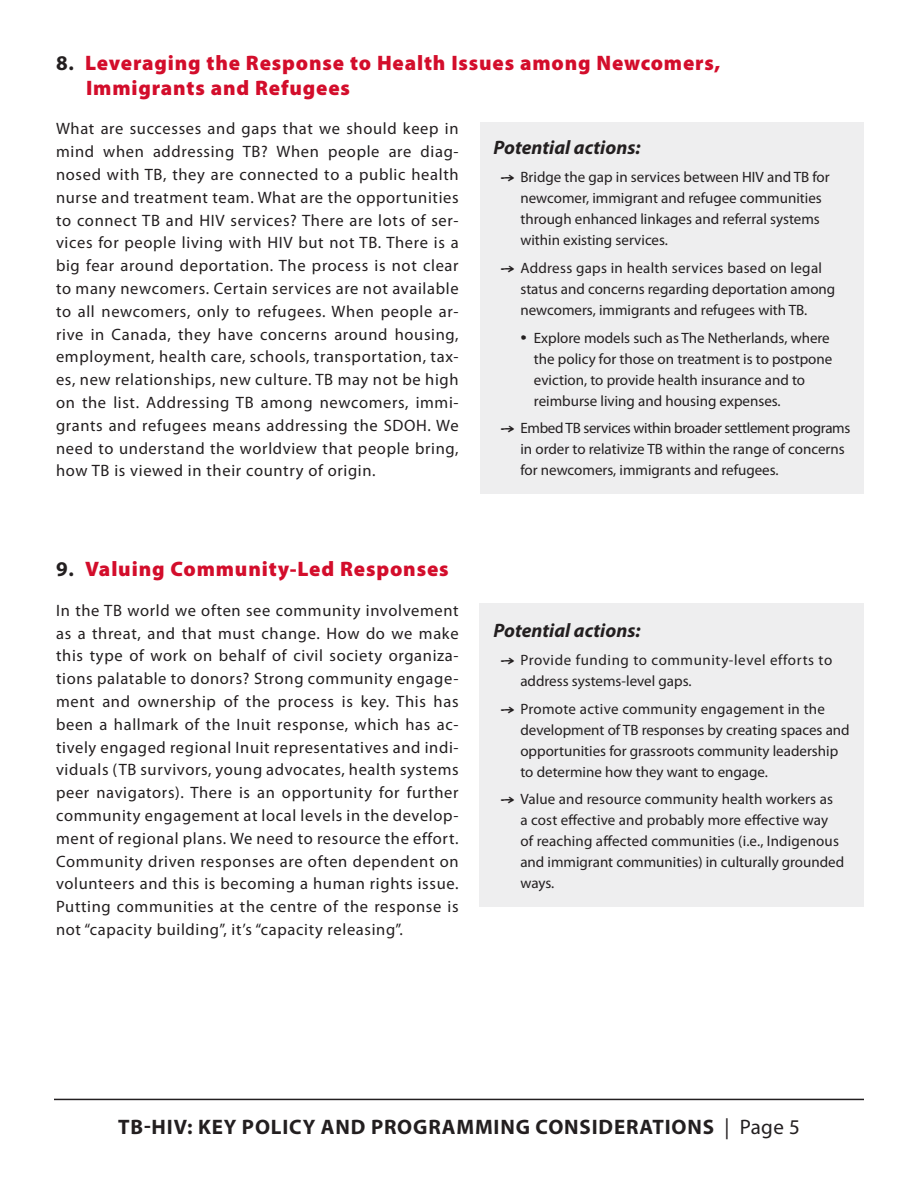
<style>
.page{position:relative;width:918px;height:1188px;background:#fff}
.page>*{position:absolute;margin:0;border:0;box-sizing:border-box;transform-origin:0 0}
.t1{font:900 21px/25.2px "Myriad Pro";letter-spacing:.04em;color:#d30d2b}
.t2{font:700 21px "Myriad Pro";letter-spacing:.04em;color:#231f20}
.t3{font:italic 700 19.5px "Myriad Pro";color:#231f20}
.t4{font:16.5px/22.8px "Myriad Pro";letter-spacing:.04em;color:#231f20;text-align:justify}
.t5{font:15px/21px "Myriad Pro";color:#231f20}
.t6{font:15px/21px "Myriad Pro";letter-spacing:.035em;color:#231f20}
.s1{font-weight:700;color:#231f20}
.s2{font-family:"Segoe Script";font-weight:700}
.s3{font-weight:400}
</style>
<div class="page">
<hr style="left:54px;top:1099px;width:810px;height:1px;background:#231f20">
<div style="left:480px;top:603px;width:384px;height:304px;background:#eeeeef"></div>
<div style="left:481px;top:122px;width:383px;height:371px;background:#eeeeef"></div>
<p class="t1" style="left:86px;top:50px;width:636px;text-indent:-30px"><span class="s1">8.</span> Leveraging the Response to Health Issues among Newcomers,<br>Immigrants and Refugees</p>
<p class="t4" style="left:56px;top:118px;width:404px">What are successes and gaps that we should keep in mind when addressing TB? When people are diag&shy;nosed with TB, they are connected to a public health nurse and treatment team. What are the opportunities to connect TB and HIV services? There are lots of ser&shy;vices for people living with HIV but not TB. There is a big fear around deportation. The process is not clear to many newcomers. Certain services are not available to all newcomers, only to refugees. When people ar&shy;rive in Canada, they have concerns around housing, employment, health care, schools, transportation, tax&shy;es, new relationships, new culture. TB may not be high on the list. Addressing TB among newcomers, immi&shy;grants and refugees means addressing the SDOH. We need to understand the worldview that people bring, how TB is viewed in their country of origin.</p>
<p class="t1" style="left:56px;top:557px;width:394px"><span class="s1">9.</span> Valuing Community-Led Responses</p>
<p class="t4" style="left:56px;top:599px;width:404px">In the TB world we often see community involvement as a threat, and that must change. How do we make this type of work on behalf of civil society organiza&shy;tions palatable to donors? Strong community engage&shy;ment and ownership of the process is key. This has been a hallmark of the Inuit response, which has ac&shy;tively engaged regional Inuit representatives and indi&shy;viduals (TB survivors, young advocates, health systems peer navigators). There is an opportunity for further community engagement at local levels in the develop&shy;ment of regional plans. We need to resource the effort.<br>Community driven responses are often dependent on volunteers and this is becoming a human rights issue.<br>Putting communities at the centre of the response is not “capacity building”, it’s “capacity releasing”.</p>
<p class="t3" style="left:493px;top:137px;width:149px">Potential actions:</p>
<p class="t5" style="left:520px;top:167px;width:311px;text-indent:-20px"><span class="s2">→</span> Bridge the gap in services between HIV and TB for newcomer, immigrant and refugee communities through enhanced linkages and referral systems within existing services.</p>
<p class="t5" style="left:520px;top:258px;width:316px;text-indent:-20px"><span class="s2">→</span> Address gaps in health services based on legal status and concerns regarding deportation among newcomers, immigrants and refugees with TB.</p>
<p class="t5" style="left:534px;top:327px;width:300px;text-indent:-14px"><span class="s2">•</span> Explore models such as The Netherlands, where the policy for those on treatment is to postpone eviction, to provide health insurance and to reimburse living and housing expenses.</p>
<p class="t5" style="left:520px;top:418px;width:332px;text-indent:-20px"><span class="s2">→</span> Embed TB services within broader settlement programs in order to relativize TB within the range of concerns for newcomers, immigrants and refugees.</p>
<p class="t3" style="left:493px;top:620px;width:149px">Potential actions:</p>
<p class="t6" style="left:520px;top:650px;width:313px;text-indent:-20px"><span class="s2">→</span> Provide funding to community-level efforts to address systems-level gaps.</p>
<p class="t5" style="left:520px;top:698px;width:331px;text-indent:-20px"><span class="s2">→</span> Promote active community engagement in the development of TB responses by creating spaces and opportunities for grassroots community leadership to determine how they want to engage.</p>
<p class="t5" style="left:520px;top:789px;width:325px;text-indent:-20px"><span class="s2">→</span> Value and resource community health workers as<br>a cost effective and probably more effective way of reaching affected communities (i.e., Indigenous and immigrant communities) in culturally grounded ways.</p>
<p class="t2" style="left:118px;top:1115px;width:683px">TB-HIV: KEY POLICY AND PROGRAMMING CONSIDERATIONS <span class="s3">| Page 5</span></p>
</div>
